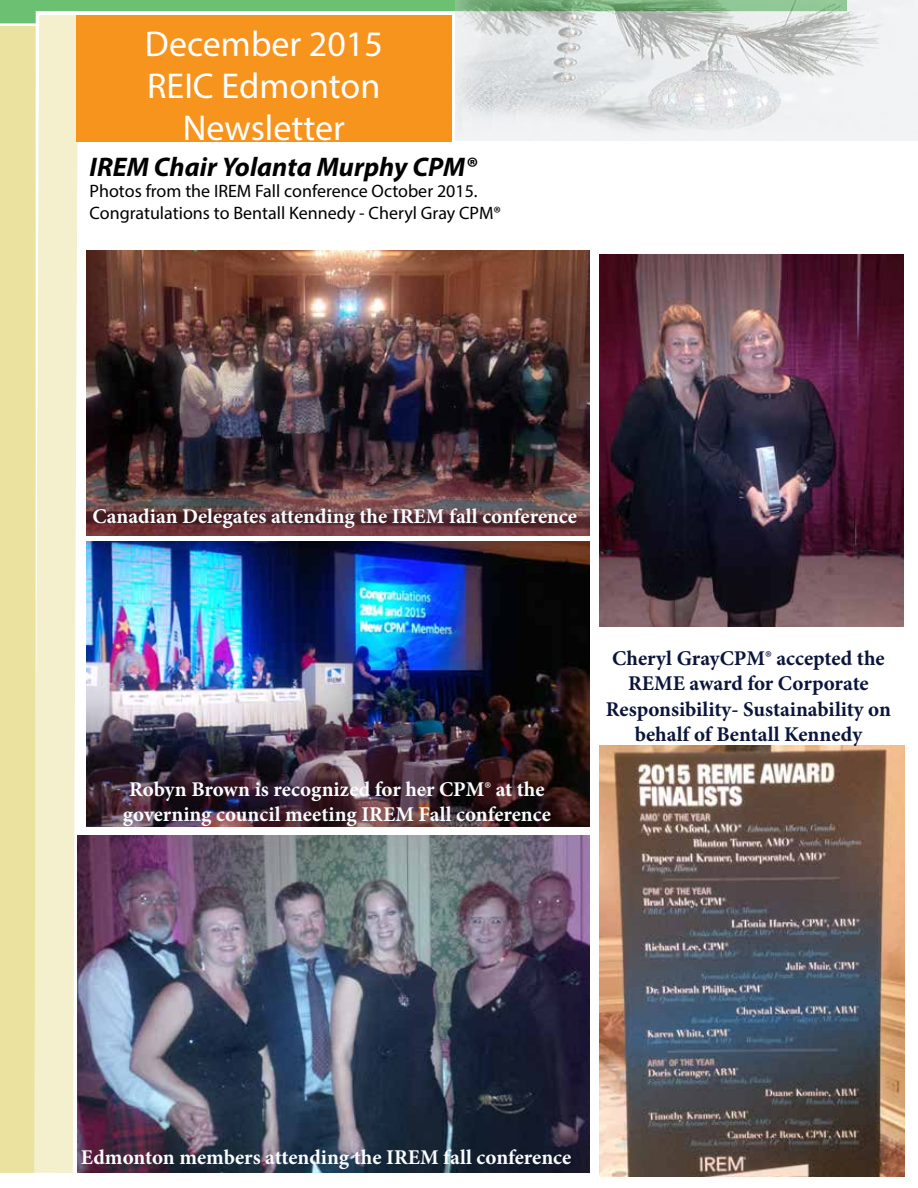
<style>
.page{position:relative;width:918px;height:1188px;background:#fff}
.page>*{position:absolute;margin:0;border:0;box-sizing:border-box;transform-origin:0 0}
.t1{font:36px/42px "Myriad Pro";color:#fff;text-align:center}
.t2{font:italic 700 27px "Myriad Pro";color:#000}
.t3{font:700 21px/25.2px "Minion Pro";color:#fafdff}
.t4{font:700 21px/25.2px "Minion Pro";color:#0b143b;text-align:center}
.t5{font:18px/21.6px "Myriad Pro";color:#000}
</style>
<div class="page">
<div style="left:0;top:26px;width:36px;height:1147px;background:#ebe29f"></div>
<svg style="left:34px;top:23px;width:44px;height:1150px;background:#f4f0d1"></svg>
<svg style="left:0;top:0;width:455px;height:23px"></svg>
<div style="left:76px;top:15px;width:375px;height:127px;background:#f7941e"></div>
<img style="left:455px;top:0;width:463px;height:140px">
<img style="left:86px;top:542px;width:504px;height:285px">
<img style="left:78px;top:836px;width:512px;height:337px">
<img style="left:600px;top:745px;width:304px;height:432px">
<img style="left:86px;top:250px;width:504px;height:286px">
<img style="left:599px;top:255px;width:305px;height:371px">
<h1 class="t1" style="left:145px;top:22px;width:239px">December 2015<br>REIC Edmonton<br>Newsletter</h1>
<p class="t2" style="left:90px;top:149px;width:388px">IREM Chair Yolanta Murphy CPM®</p>
<p class="t5" style="left:90px;top:180px;width:413px">Photos from the IREM Fall conference October 2015.<br>Congratulations to Bentall Kennedy - Cheryl Gray CPM®</p>
<p class="t3" style="left:93px;top:503px;width:486px">Canadian Delegates attending the IREM fall conference</p>
<p class="t3" style="left:123px;top:776px;width:429px">Robyn Brown is recognized for her CPM® at the governing council meeting IREM Fall conference</p>
<p class="t4" style="left:606px;top:646px;width:287px">Cheryl GrayCPM® accepted the<br>REME award for Corporate<br>Responsibility- Sustainability on behalf of Bentall Kennedy</p>
<p class="t3" style="left:81px;top:1145px;width:492px">Edmonton members attending the IREM fall conference</p>
</div>
